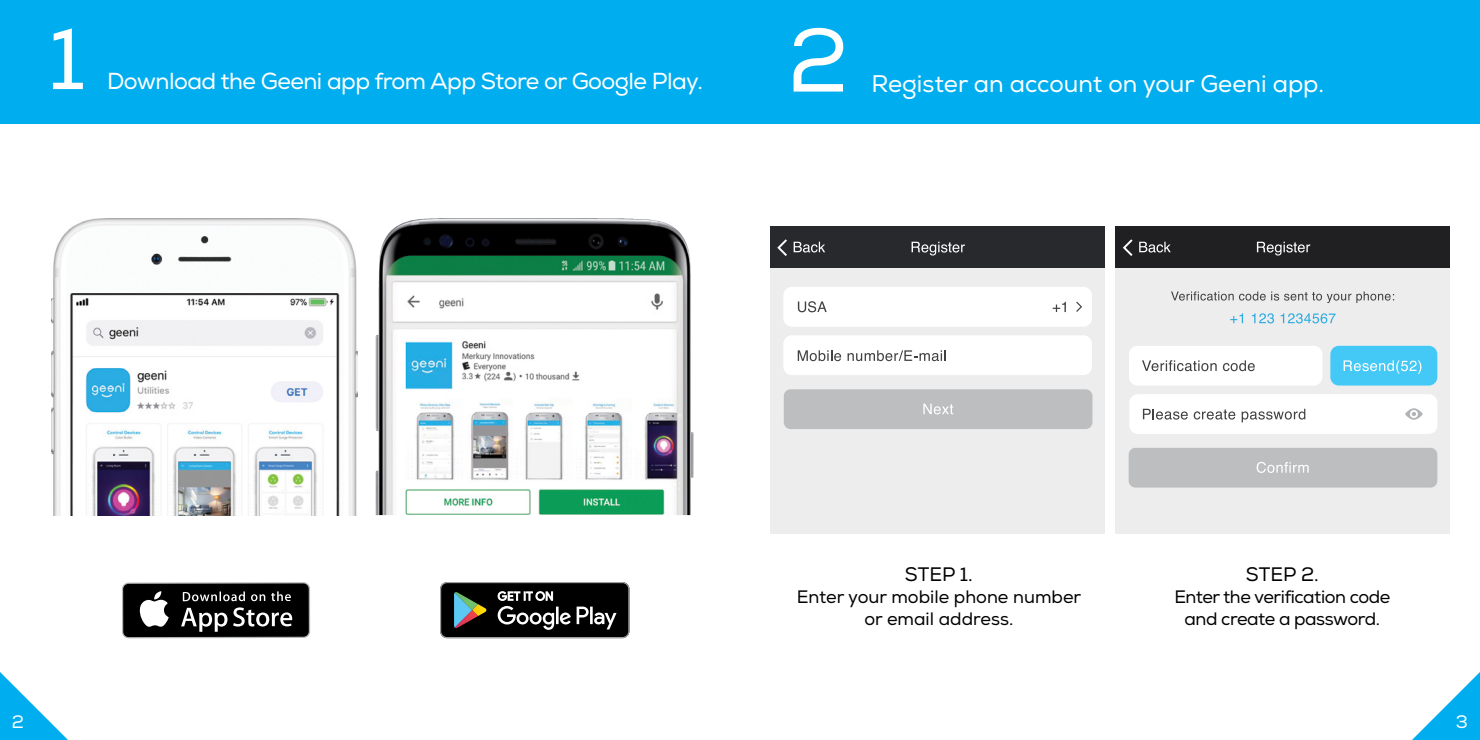
<style>
.page{position:relative;width:1480px;height:740px;background:#fff}
.page>*{position:absolute;margin:0;border:0;box-sizing:border-box;transform-origin:0 0}
.t1{font:90px "Nexa";color:#fff}
.t2{font:86.7px "Nexa";color:#fff}
.t3{font:24px "Nexa";color:#fff}
.t4{font:23.1px "Nexa";letter-spacing:-.025em;color:#fff}
.t5{font:19.5px "Nexa";color:#000}
.t6{font:18px/21.6px "Nexa";letter-spacing:-.025em;color:#000;text-align:center}
.t7{font:18px/21.6px "Nexa";color:#000;text-align:center}
.t8{font:18px "Nexa";color:#fff}
</style>
<div class="page">
<svg style="left:1412px;top:672px;width:68px;height:68px"></svg>
<svg style="left:0;top:672px;width:68px;height:68px"></svg>
<div style="left:740px;top:0;width:740px;height:123px;background:#00aeef"></div>
<div style="left:770px;top:226px;width:335px;height:43px;background:#28292d"></div>
<svg style="left:911px;top:242px;width:54px;height:13px"></svg>
<div style="left:770px;top:269px;width:335px;height:265px;background:#ededee"></div>
<div style="left:783px;top:287px;width:309px;height:40px;background:#fff;border-radius:9px"></div>
<div style="left:783px;top:335px;width:309px;height:40px;background:#fff;border-radius:9px"></div>
<div style="left:784px;top:389px;width:308px;height:40px;background:#bcbec0;border-radius:7px"></div>
<svg style="left:793px;top:242px;width:32px;height:10px"></svg>
<svg style="left:798px;top:301px;width:29px;height:11px"></svg>
<svg style="left:798px;top:350px;width:43px;height:11px"></svg>
<svg style="left:847px;top:350px;width:98px;height:11px"></svg>
<svg style="left:923px;top:404px;width:30px;height:10px"></svg>
<svg style="left:1053px;top:302px;width:13px;height:10px"></svg>
<svg style="left:777px;top:239px;width:10px;height:17px"></svg>
<svg style="left:1076px;top:302px;width:6px;height:10px"></svg>
<div style="left:0;top:0;width:740px;height:123px;background:#00aeef"></div>
<img style="left:376px;top:218px;width:318px;height:297px">
<img style="left:51px;top:218px;width:306px;height:297px">
<div style="left:1116px;top:226px;width:334px;height:43px;background:#201f22"></div>
<svg style="left:1257px;top:242px;width:53px;height:13px"></svg>
<div style="left:1116px;top:269px;width:334px;height:265px;background:#ededee"></div>
<svg style="left:1139px;top:242px;width:31px;height:10px"></svg>
<svg style="left:1123px;top:239px;width:9px;height:17px"></svg>
<div style="left:1129px;top:346px;width:193px;height:39px;background:#fff;border-radius:9px"></div>
<div style="left:1129px;top:394px;width:308px;height:40px;background:#fff;border-radius:9px"></div>
<div style="left:1330px;top:346px;width:107px;height:39px;background:#44c8f5;border-radius:9px"></div>
<svg style="left:1142px;top:360px;width:74px;height:11px"></svg>
<svg style="left:1223px;top:360px;width:32px;height:11px"></svg>
<svg style="left:1143px;top:409px;width:92px;height:11px"></svg>
<svg style="left:1241px;top:409px;width:64px;height:13px"></svg>
<svg style="left:1343px;top:360px;width:78px;height:14px"></svg>
<svg style="left:1171px;top:291px;width:62px;height:10px"></svg>
<svg style="left:1239px;top:291px;width:26px;height:10px"></svg>
<svg style="left:1271px;top:291px;width:123px;height:12px"></svg>
<svg style="left:1230px;top:313px;width:13px;height:10px"></svg>
<svg style="left:1252px;top:313px;width:22px;height:10px"></svg>
<svg style="left:1280px;top:313px;width:55px;height:10px"></svg>
<div style="left:1128px;top:448px;width:309px;height:39px;background:#bcbec0;border-radius:7px"></div>
<svg style="left:1256px;top:462px;width:52px;height:11px"></svg>
<svg style="left:1405px;top:408px;width:17px;height:12px"></svg>
<svg style="left:440px;top:582px;width:189px;height:56px"></svg>
<svg style="left:122px;top:582px;width:188px;height:56px"></svg>
<div style="left:123px;top:583px;width:186px;height:54px;background:#000;border-radius:5px"></div>
<svg style="left:139px;top:591px;width:30px;height:36px"></svg>
<svg style="left:181px;top:608px;width:46px;height:24px"></svg>
<svg style="left:233px;top:607px;width:59px;height:19px"></svg>
<svg style="left:183px;top:591px;width:62px;height:10px"></svg>
<svg style="left:251px;top:594px;width:14px;height:7px"></svg>
<svg style="left:271px;top:591px;width:20px;height:10px"></svg>
<h2 class="t2" style="left:49px;top:7px;width:38px">1</h2>
<p class="t4" style="left:107px;top:67px;width:597px">Download the Geeni app from App Store or Google Play.</p>
<h1 class="t1" style="left:788px;top:7px;width:62px">2</h1>
<p class="t3" style="left:871px;top:69px;width:454px">Register an account on your Geeni app.</p>
<p class="t5" style="left:905px;top:563px;width:69px">STEP 1.</p>
<p class="t7" style="left:797px;top:586px;width:286px">Enter your mobile phone number or email address.</p>
<p class="t5" style="left:1246px;top:563px;width:74px">STEP 2.</p>
<p class="t6" style="left:1174px;top:586px;width:217px">Enter the verification code and create a password.</p>
<p class="t8" style="left:12px;top:711px;width:14px">2</p>
<p class="t8" style="left:1456px;top:711px;width:14px">3</p>
</div>
